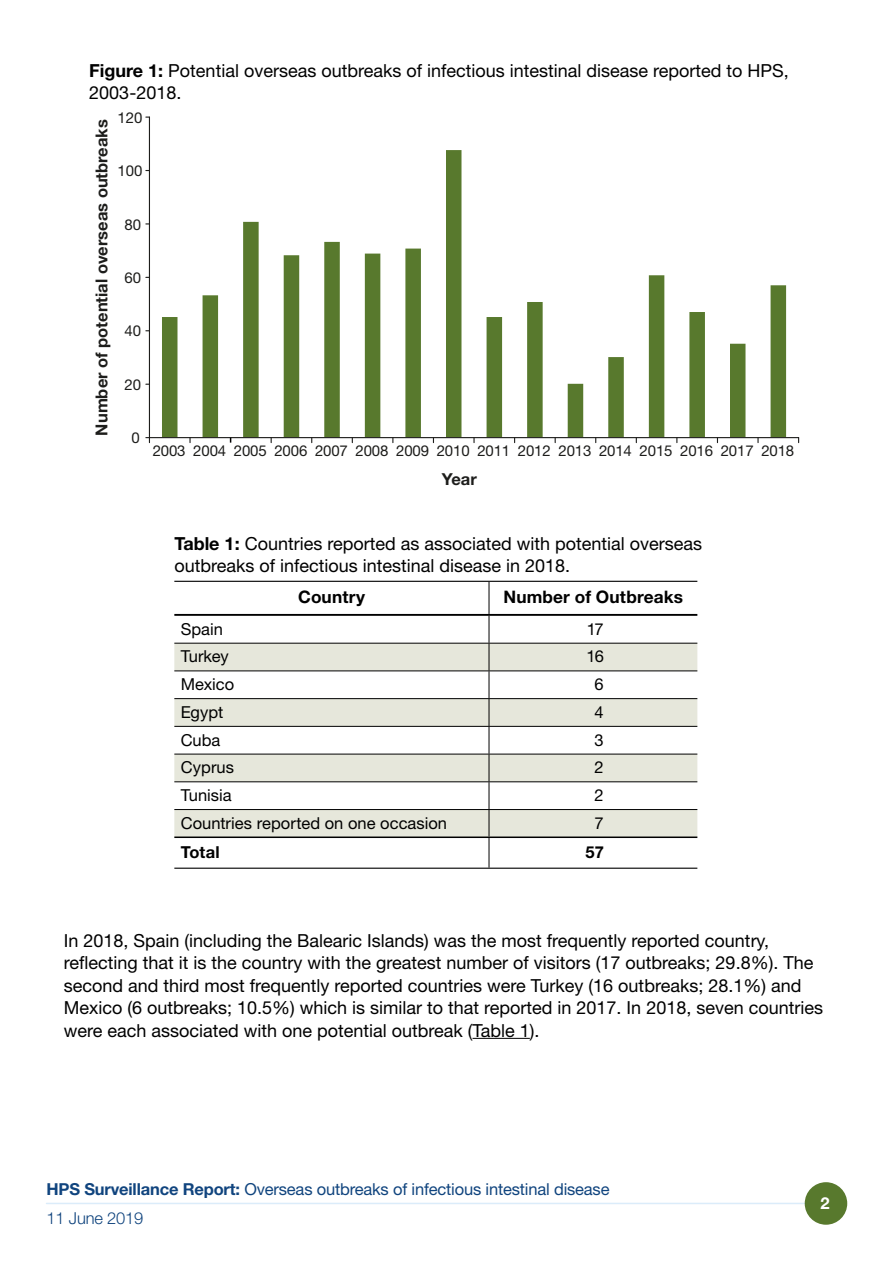
<style>
.page{position:relative;width:893px;height:1263px;background:#fff}
.page>*{position:absolute;margin:0;border:0;box-sizing:border-box;transform-origin:0 0}
.Body{font:18px/22.5px "Helvetica Neue LT Std";color:#000}
.Table_-_heading{font:700 17.25px "Helvetica Neue LT Std";letter-spacing:.01em;color:#000}
.Table_-_body_text{font:16.5px "Helvetica Neue LT Std";color:#000}
.t1{font:16.5px/28.3px "Helvetica Neue LT Std";letter-spacing:-.01em;color:#10447e}
.t2{font:700 16.5px "Helvetica Neue LT Std";color:#1d1d1b}
.Table_-_total_text{font:700 16.5px "Helvetica Neue LT Std";color:#000}
.t3{font:700 16.5px "Helvetica Neue LT Std";color:#fff}
.t4{font:15px "Helvetica Neue LT Std";letter-spacing:-.01em;color:#1d1d1b}
.s1{font-weight:700}
.s2{font-weight:300}
</style>
<div class="page">
<hr style="left:46px;top:1203px;width:759px;height:1px;background:#dbecfa">
<div style="left:805px;top:1182px;width:42px;height:43px;background:#58792d;border-radius:50%"></div>
<hr style="left:472px;top:1038px;width:58px;height:1px;background:#000">
<svg style="left:162px;top:150px;width:624px;height:287px"></svg>
<hr style="left:149px;top:117px;width:1px;height:321px;background:#1d1d1b">
<hr style="left:149px;top:437px;width:650px;height:1px;background:#1d1d1b">
<svg style="left:146px;top:437px;width:4px;height:6px"></svg>
<svg style="left:174px;top:582px;width:523px;height:254px"></svg>
<hr style="left:489px;top:838px;width:1px;height:30px;background:#000">
<hr style="left:174px;top:836px;width:315px;height:2px;background:#000">
<hr style="left:489px;top:836px;width:208px;height:2px;background:#000">
<hr style="left:174px;top:868px;width:315px;height:1px;background:#000">
<hr style="left:489px;top:868px;width:208px;height:1px;background:#000">
<hr style="left:174px;top:581px;width:315px;height:1px;background:#000">
<hr style="left:489px;top:581px;width:208px;height:1px;background:#000">
<hr style="left:174px;top:614px;width:315px;height:2px;background:#000">
<hr style="left:489px;top:614px;width:208px;height:2px;background:#000">
<p class="Body" style="left:89px;top:59px;width:701px"><span class="s1">Figure 1:</span> Potential overseas outbreaks of infectious intestinal disease reported to HPS,<br>2003-2018.</p>
<p class="t2" style="left:91px;top:435px;width:318px;rotate:-90deg">Number of potential overseas outbreaks</p>
<p class="t4" style="left:117px;top:109px;width:27px">120</p>
<p class="t4" style="left:117px;top:162px;width:27px">100</p>
<p class="t4" style="left:124px;top:215px;width:18px">80</p>
<p class="t4" style="left:124px;top:269px;width:18px">60</p>
<p class="t4" style="left:124px;top:322px;width:18px">40</p>
<p class="t4" style="left:124px;top:375px;width:18px">20</p>
<p class="t4" style="left:132px;top:429px;width:10px">0</p>
<p class="t4" style="left:153px;top:441px;width:643px">2003 2004 2005 2006 2007 2008 2009 2010 2011 2012 2013 2014 2015 2016 2017 2018</p>
<p class="t2" style="left:442px;top:469px;width:36px">Year</p>
<p class="Body" style="left:174px;top:532px;width:529px"><span class="s1">Table 1:</span> Countries reported as associated with potential overseas outbreaks of infectious intestinal disease in 2018.</p>
<p class="Table_-_heading" style="left:298px;top:586px;width:68px">Country</p>
<p class="Table_-_heading" style="left:503px;top:586px;width:181px">Number of Outbreaks</p>
<p class="Table_-_body_text" style="left:181px;top:619px;width:44px">Spain</p>
<p class="Table_-_body_text" style="left:587px;top:619px;width:18px">17</p>
<p class="Table_-_body_text" style="left:181px;top:647px;width:50px">Turkey</p>
<p class="Table_-_body_text" style="left:586px;top:647px;width:19px">16</p>
<p class="Table_-_body_text" style="left:181px;top:674px;width:55px">Mexico</p>
<p class="Table_-_body_text" style="left:595px;top:674px;width:11px">6</p>
<p class="Table_-_body_text" style="left:181px;top:702px;width:44px">Egypt</p>
<p class="Table_-_body_text" style="left:595px;top:702px;width:11px">4</p>
<p class="Table_-_body_text" style="left:181px;top:730px;width:41px">Cuba</p>
<p class="Table_-_body_text" style="left:595px;top:730px;width:11px">3</p>
<p class="Table_-_body_text" style="left:181px;top:758px;width:55px">Cyprus</p>
<p class="Table_-_body_text" style="left:595px;top:758px;width:11px">2</p>
<p class="Table_-_body_text" style="left:181px;top:785px;width:52px">Tunisia</p>
<p class="Table_-_body_text" style="left:595px;top:785px;width:11px">2</p>
<p class="Table_-_body_text" style="left:181px;top:813px;width:268px">Countries reported on one occasion</p>
<p class="Table_-_body_text" style="left:595px;top:813px;width:11px">7</p>
<p class="Table_-_total_text" style="left:181px;top:841px;width:40px">Total</p>
<p class="Table_-_total_text" style="left:586px;top:841px;width:20px">57</p>
<p class="Body" style="left:64px;top:929px;width:761px">In 2018, Spain (including the Balearic Islands) was the most frequently reported country, reflecting that it is the country with the greatest number of visitors (17 outbreaks; 29.8%). The second and third most frequently reported countries were Turkey (16 outbreaks; 28.1%) and Mexico (6 outbreaks; 10.5%) which is similar to that reported in 2017. In 2018, seven countries were each associated with one potential outbreak (Table 1).</p>
<p class="t1" style="left:46px;top:1175px;width:565px"><span class="s1">HPS Surveillance Report:</span> Overseas outbreaks of infectious intestinal disease<br><span class="s2">11 June 2019</span></p>
<p class="t3" style="left:820px;top:1193px;width:11px">2</p>
</div>
